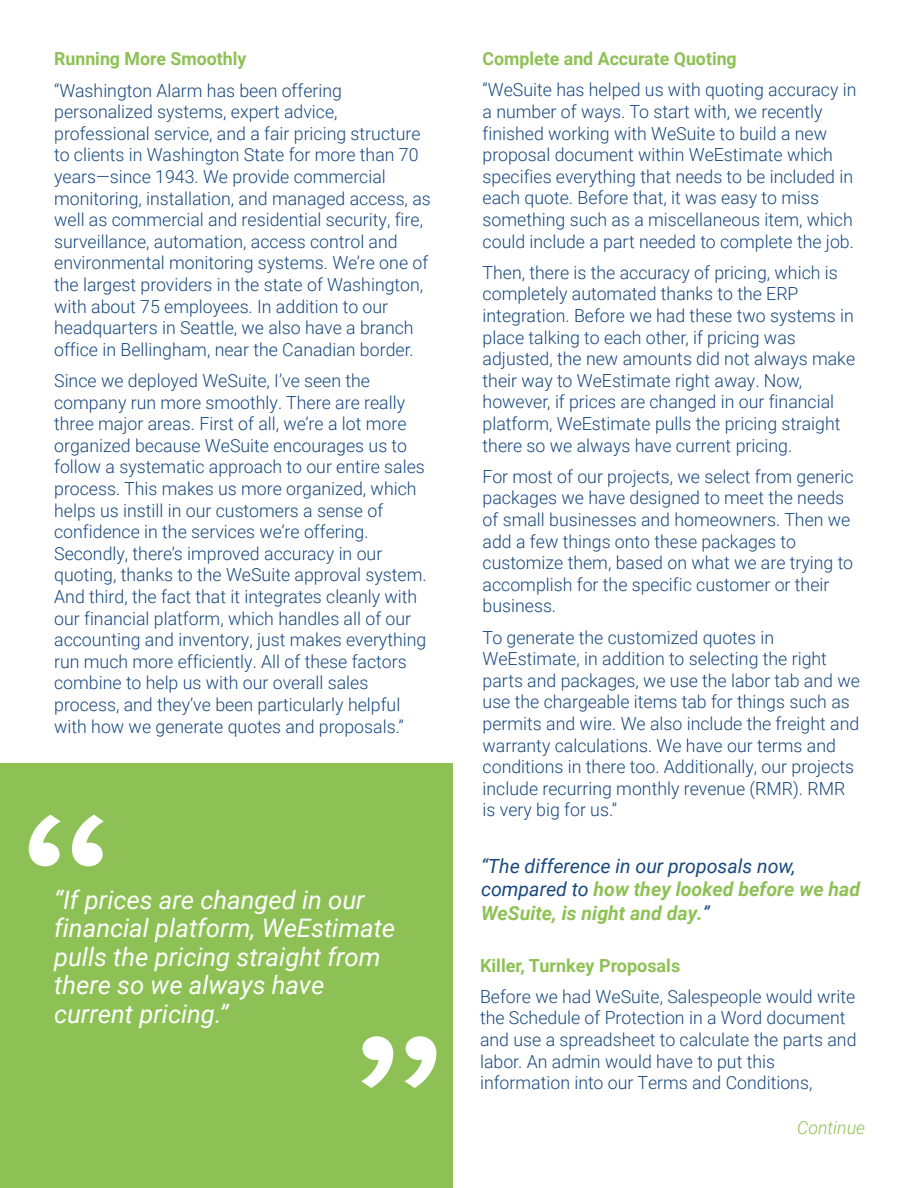
<style>
.page{position:relative;width:918px;height:1188px;background:#fff}
.page>*{position:absolute;margin:0;border:0;box-sizing:border-box;transform-origin:0 0}
.t1{font:italic 25.5px/28.5px "Roboto";color:#fff}
.t2{font:italic 700 19.5px/23.4px "Roboto";color:#8ec155}
.t3{font:300 18px/21.6px "Roboto";color:#18497f}
.t4{font:700 18px "Roboto";color:#8ec155}
.t5{font:italic 300 18px "Roboto";color:#8ec155}
.s1{font-weight:400;color:#18497f}
</style>
<div class="page">
<div style="left:0;top:764px;width:452px;height:424px;background:#8ec155"></div>
<svg style="left:29px;top:815px;width:75px;height:51px"></svg>
<svg style="left:361px;top:1036px;width:75px;height:52px"></svg>
<p class="t4" style="left:54px;top:46px;width:194px">Running More Smoothly</p>
<p class="t3" style="left:54px;top:79px;width:378px">“Washington Alarm has been offering personalized systems, expert advice, professional service, and a fair pricing structure to clients in Washington State for more than 70 years—since 1943. We provide commercial monitoring, installation, and managed access, as well as commercial and residential security, fire, surveillance, automation, access control and environmental monitoring systems. We’re one of the largest providers in the state of Washington, with about 75 employees. In addition to our headquarters in Seattle, we also have a branch office in Bellingham, near the Canadian border.</p>
<p class="t3" style="left:54px;top:369px;width:374px">Since we deployed WeSuite, I’ve seen the company run more smoothly. There are really three major areas. First of all, we’re a lot more organized because WeSuite encourages us to follow a systematic approach to our entire sales process. This makes us more organized, which helps us instill in our customers a sense of confidence in the services we’re offering.<br>Secondly, there’s improved accuracy in our quoting, thanks to the WeSuite approval system.<br>And third, the fact that it integrates cleanly with our financial platform, which handles all of our accounting and inventory, just makes everything run much more efficiently. All of these factors combine to help us with our overall sales process, and they’ve been particularly helpful with how we generate quotes and proposals.”</p>
<h1 class="t1" style="left:54px;top:885px;width:343px">“If prices are changed in our financial platform, WeEstimate pulls the pricing straight from there so we always have current pricing.”</h1>
<p class="t4" style="left:483px;top:46px;width:256px">Complete and Accurate Quoting</p>
<p class="t3" style="left:483px;top:79px;width:375px">“WeSuite has helped us with quoting accuracy in a number of ways. To start with, we recently finished working with WeSuite to build a new proposal document within WeEstimate which specifies everything that needs to be included in each quote. Before that, it was easy to miss something such as a miscellaneous item, which could include a part needed to complete the job.</p>
<p class="t3" style="left:483px;top:261px;width:374px">Then, there is the accuracy of pricing, which is completely automated thanks to the ERP integration. Before we had these two systems in place talking to each other, if pricing was adjusted, the new amounts did not always make their way to WeEstimate right away. Now, however, if prices are changed in our financial platform, WeEstimate pulls the pricing straight there so we always have current pricing.</p>
<p class="t3" style="left:483px;top:465px;width:372px">For most of our projects, we select from generic packages we have designed to meet the needs of small businesses and homeowners. Then we add a few things onto these packages to customize them, based on what we are trying to accomplish for the specific customer or their business.</p>
<p class="t3" style="left:483px;top:626px;width:379px">To generate the customized quotes in WeEstimate, in addition to selecting the right parts and packages, we use the labor tab and we use the chargeable items tab for things such as permits and wire. We also include the freight and warranty calculations. We have our terms and conditions in there too. Additionally, our projects include recurring monthly revenue (RMR). RMR is very big for us.”</p>
<p class="t2" style="left:481px;top:853px;width:381px"><span class="s1">“The difference in our proposals now, compared to</span> how they looked before we had<br>WeSuite, is night and day.<span class="s1">”</span></p>
<p class="t4" style="left:480px;top:953px;width:202px">Killer, Turnkey Proposals</p>
<p class="t3" style="left:480px;top:985px;width:378px">Before we had WeSuite, Salespeople would write the Schedule of Protection in a Word document and use a spreadsheet to calculate the parts and labor. An admin would have to put this information into our Terms and Conditions,</p>
<p class="t5" style="left:797px;top:1115px;width:70px">Continue</p>
</div>
